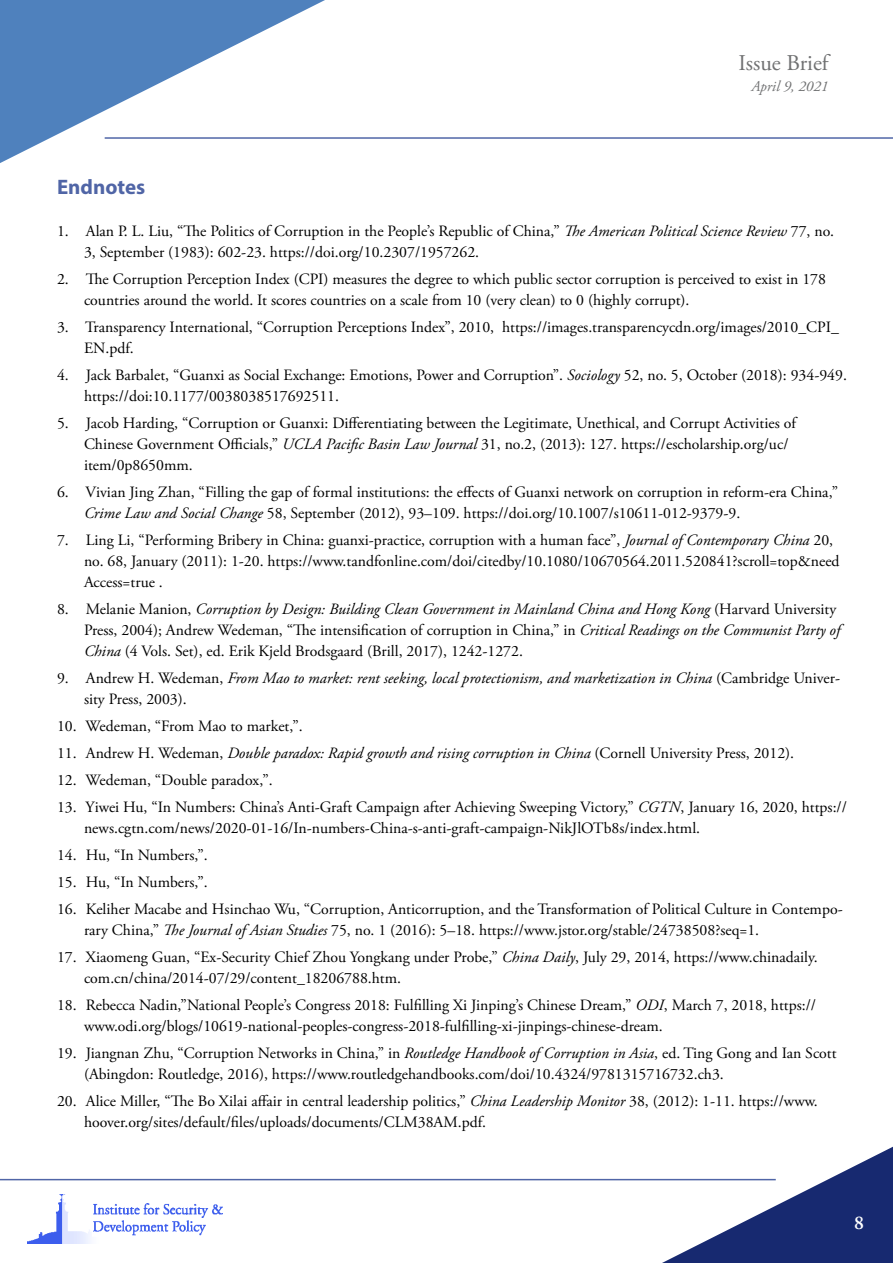
<style>
.page{position:relative;width:893px;height:1263px;background:#fff}
.page>*{position:absolute;margin:0;border:0;box-sizing:border-box;transform-origin:0 0}
.t1{font:22.5px "Adobe Garamond Pro";color:#707172}
.t2{font:700 21px "Myriad Pro";color:#5065a6}
.t3{font:600 19.5px "Adobe Garamond Pro";color:#fff}
.t4{font:15.75px/21px "Adobe Garamond Pro";color:#000}
.t5{font:italic 15.75px/21px "Adobe Garamond Pro";color:#000}
.t6{font:italic 15px "Adobe Garamond Pro";color:#707172}
.s1{font-style:italic}
.s2{font-style:normal}
</style>
<div class="page">
<hr style="left:105px;top:137px;width:788px;height:2px;background:#5066a7">
<svg style="left:0;top:0;width:350px;height:163px"></svg>
<svg style="left:637px;top:1146px;width:256px;height:117px"></svg>
<hr style="left:0;top:1179px;width:776px;height:1px;background:#5066a7">
<img style="left:28px;top:1194px;width:194px;height:49px">
<h1 class="t1" style="left:739px;top:50px;width:91px">Issue Brief</h1>
<p class="t6" style="left:751px;top:78px;width:79px">April 9, 2021</p>
<h2 class="t2" style="left:57px;top:173px;width:90px">Endnotes</h2>
<p class="t4" style="left:84px;top:221px;width:752px;text-indent:-27px">1. Alan P. L. Liu, “The Politics of Corruption in the People’s Republic of China,” <span class="s1">The American Political Science Review</span> 77, no.<br>3, September (1983): 602-23. https://doi.org/10.2307/1957262.</p>
<p class="t4" style="left:84px;top:269px;width:743px;text-indent:-27px">2. The Corruption Perception Index (CPI) measures the degree to which public sector corruption is perceived to exist in 178 countries around the world. It scores countries on a scale from 10 (very clean) to 0 (highly corrupt).</p>
<p class="t4" style="left:84px;top:317px;width:756px;text-indent:-27px">3. Transparency International, “Corruption Perceptions Index”, 2010, https://images.transparencycdn.org/images/2010_CPI_<br>EN.pdf.</p>
<p class="t4" style="left:84px;top:365px;width:764px;text-indent:-27px">4. Jack Barbalet, “Guanxi as Social Exchange: Emotions, Power and Corruption”. <span class="s1">Sociology</span> 52, no. 5, October (2018): 934-949. https://doi:10.1177/0038038517692511.</p>
<p class="t4" style="left:84px;top:413px;width:713px;text-indent:-27px">5. Jacob Harding, “Corruption or Guanxi: Differentiating between the Legitimate, Unethical, and Corrupt Activities of<br>Chinese Government Officials,” <span class="s1">UCLA Pacific Basin Law Journal</span> 31, no.2, (2013): 127. https://escholarship.org/uc/ item/0p8650mm.</p>
<p class="t4" style="left:84px;top:482px;width:755px;text-indent:-27px">6. Vivian Jing Zhan, “Filling the gap of formal institutions: the effects of Guanxi network on corruption in reform-era China,”<br><span class="s1">Crime Law and Social Change</span> 58, September (2012), 93–109. https://doi.org/10.1007/s10611-012-9379-9.</p>
<p class="t4" style="left:84px;top:530px;width:757px;text-indent:-27px">7. Ling Li, “Performing Bribery in China: guanxi-practice, corruption with a human face”, <span class="s1">Journal of Contemporary China</span> 20, no. 68, January (2011): 1-20. https://www.tandfonline.com/doi/citedby/10.1080/10670564.2011.520841?scroll=top&amp;need<br>Access=true .</p>
<p class="t4" style="left:84px;top:599px;width:758px;text-indent:-27px">8. Melanie Manion, <span class="s1">Corruption by Design: Building Clean Government in Mainland China and Hong Kong</span> (Harvard University<br>Press, 2004); Andrew Wedeman, “The intensification of corruption in China,” in <span class="s1">Critical Readings on the Communist Party of<br>China</span> (4 Vols. Set), ed. Erik Kjeld Brodsgaard (Brill, 2017), 1242-1272.</p>
<p class="t5" style="left:84px;top:668px;width:758px;text-indent:-27px"><span class="s2">9. Andrew H. Wedeman,</span> From Mao to market: rent seeking, local protectionism, and marketization in China <span class="s2">(Cambridge Univer&shy;sity Press, 2003).</span></p>
<p class="t4" style="left:57px;top:716px;width:247px">10. Wedeman, “From Mao to market,”.</p>
<p class="t5" style="left:57px;top:743px;width:739px"><span class="s2">11. Andrew H. Wedeman,</span> Double paradox: Rapid growth and rising corruption in China <span class="s2">(Cornell University Press, 2012).</span></p>
<p class="t4" style="left:57px;top:770px;width:217px">12. Wedeman, “Double paradox,”.</p>
<p class="t4" style="left:84px;top:797px;width:764px;text-indent:-27px">13. Yiwei Hu, “In Numbers: China’s Anti-Graft Campaign after Achieving Sweeping Victory,” <span class="s1">CGTN</span>, January 16, 2020, https:// news.cgtn.com/news/2020-01-16/In-numbers-China-s-anti-graft-campaign-NikJlOTb8s/index.html.</p>
<p class="t4" style="left:57px;top:845px;width:152px">14. Hu, “In Numbers,”.</p>
<p class="t4" style="left:57px;top:872px;width:152px">15. Hu, “In Numbers,”.</p>
<p class="t4" style="left:84px;top:899px;width:760px;text-indent:-27px">16. Keliher Macabe and Hsinchao Wu, “Corruption, Anticorruption, and the Transformation of Political Culture in Contempo&shy;rary China,” <span class="s1">The Journal of Asian Studies</span> 75, no. 1 (2016): 5–18. https://www.jstor.org/stable/24738508?seq=1.</p>
<p class="t4" style="left:84px;top:947px;width:735px;text-indent:-27px">17. Xiaomeng Guan, “Ex-Security Chief Zhou Yongkang under Probe,” <span class="s1">China Daily</span>, July 29, 2014, https://www.chinadaily. com.cn/china/2014-07/29/content_18206788.htm.</p>
<p class="t4" style="left:84px;top:995px;width:734px;text-indent:-27px">18. Rebecca Nadin,”National People’s Congress 2018: Fulfilling Xi Jinping’s Chinese Dream,” <span class="s1">ODI</span>, March 7, 2018, https:// www.odi.org/blogs/10619-national-peoples-congress-2018-fulfilling-xi-jinpings-chinese-dream.</p>
<p class="t4" style="left:84px;top:1043px;width:754px;text-indent:-27px">19. Jiangnan Zhu, “Corruption Networks in China,” in <span class="s1">Routledge Handbook of Corruption in Asia</span>, ed. Ting Gong and Ian Scott (Abingdon: Routledge, 2016), https://www.routledgehandbooks.com/doi/10.4324/9781315716732.ch3.</p>
<p class="t4" style="left:84px;top:1091px;width:735px;text-indent:-27px">20. Alice Miller, “The Bo Xilai affair in central leadership politics,” <span class="s1">China Leadership Monitor</span> 38, (2012): 1-11. https://www. hoover.org/sites/default/files/uploads/documents/CLM38AM.pdf.</p>
<p class="t3" style="left:854px;top:1211px;width:11px">8</p>
</div>
